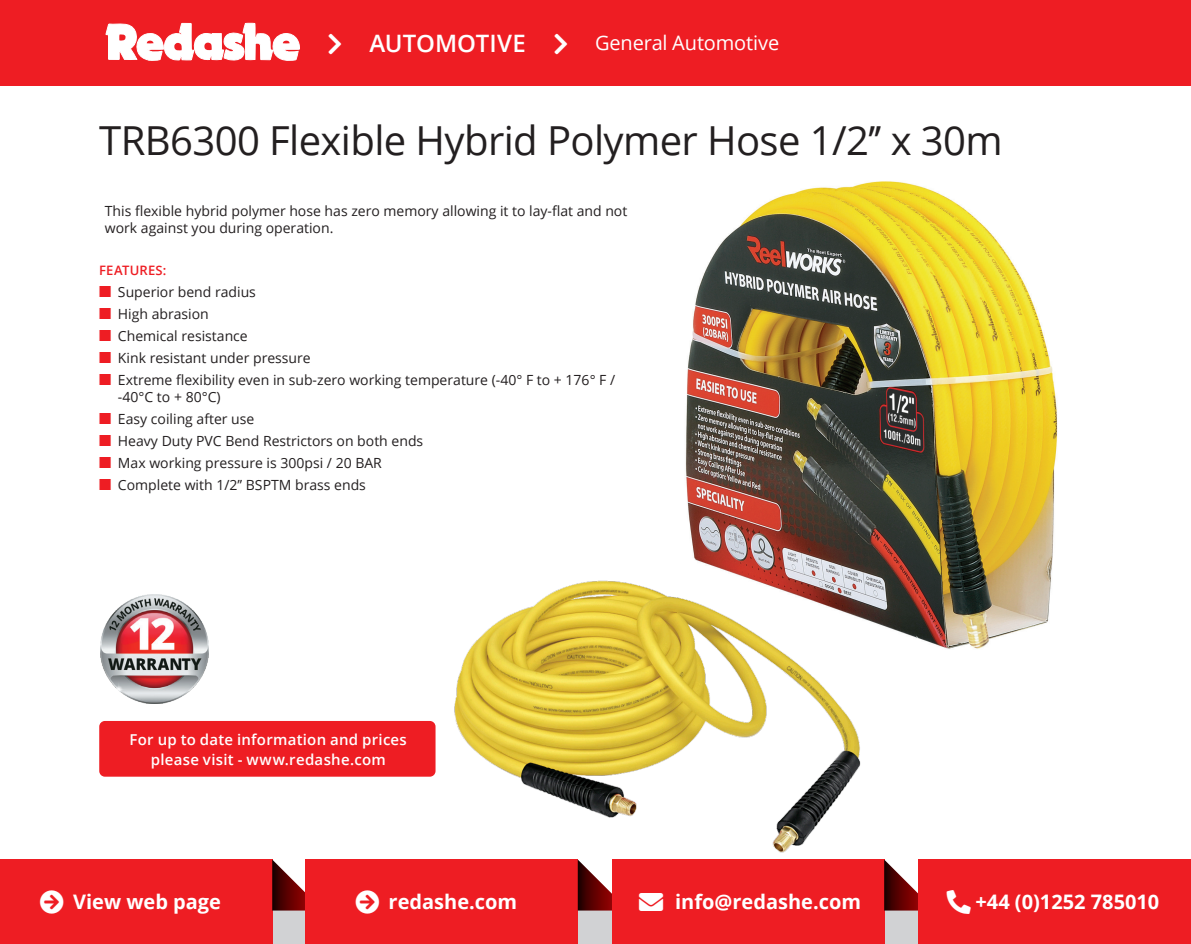
<style>
.page{position:relative;width:1191px;height:944px;background:#fff}
.page>*{position:absolute;margin:0;border:0;box-sizing:border-box;transform-origin:0 0}
.t1{font:40px "Open Sans";letter-spacing:-.015em;color:#231f20}
.t2{font:600 24px "Open Sans";color:#fff}
.t3{font:700 20px "Open Sans";color:#fff}
.t4{font:20px "Open Sans";letter-spacing:-.01em;color:#fff}
.t5{font:600 15px/20px "Open Sans";letter-spacing:.02em;color:#fff;text-align:center}
.t6{font:14px/16.8px "Open Sans";color:#231f20}
.t7{font:600 13px "Open Sans";letter-spacing:.015em;color:#ee1d23}
.s1{color:#ee1d23}
</style>
<div class="page">
<div style="left:0;top:0;width:1191px;height:85px;background:#ee1d23"></div>
<svg style="left:105px;top:22px;width:195px;height:39px"></svg>
<div style="left:0;top:911px;width:1191px;height:33px;background:#d1d2d4"></div>
<div style="left:0;top:859px;width:272px;height:85px;background:#ee1d23"></div>
<svg style="left:272px;top:859px;width:33px;height:52px"></svg>
<div style="left:305px;top:859px;width:273px;height:85px;background:#ee1d23"></div>
<svg style="left:578px;top:870px;width:34px;height:41px"></svg>
<div style="left:612px;top:859px;width:272px;height:85px;background:#ee1d23"></div>
<svg style="left:884px;top:859px;width:34px;height:52px"></svg>
<div style="left:918px;top:859px;width:273px;height:85px;background:#ee1d23"></div>
<img style="left:101px;top:595px;width:108px;height:108px">
<div style="left:99px;top:721px;width:336px;height:56px;background:#ee1d23;border-radius:6px"></div>
<img style="left:685px;top:181px;width:373px;height:468px">
<img style="left:429px;top:560px;width:444px;height:310px">
<h2 class="t2" style="left:369px;top:27px;width:158px">AUTOMOTIVE</h2>
<p class="t4" style="left:595px;top:29px;width:186px">General Automotive</p>
<p class="t1" style="left:99px;top:113px;width:905px">TRB6300 Flexible Hybrid Polymer Hose 1/2’’ x 30m</p>
<p class="t6" style="left:105px;top:202px;width:524px">This flexible hybrid polymer hose has zero memory allowing it to lay-flat and not work against you during operation.</p>
<p class="t7" style="left:99px;top:261px;width:69px">FEATURES:</p>
<p class="t6" style="left:99px;top:283px;width:158px"><span class="s1">■</span> Superior bend radius</p>
<p class="t6" style="left:99px;top:305px;width:111px"><span class="s1">■</span> High abrasion</p>
<p class="t6" style="left:99px;top:327px;width:150px"><span class="s1">■</span> Chemical resistance</p>
<p class="t6" style="left:99px;top:349px;width:213px"><span class="s1">■</span> Kink resistant under pressure</p>
<p class="t6" style="left:118px;top:371px;width:499px;text-indent:-19px"><span class="s1">■</span> Extreme flexibility even in sub-zero working temperature (-40° F to + 176° F / -40°C to + 80°C)</p>
<p class="t6" style="left:99px;top:410px;width:157px"><span class="s1">■</span> Easy coiling after use</p>
<p class="t6" style="left:99px;top:432px;width:325px"><span class="s1">■</span> Heavy Duty PVC Bend Restrictors on both ends</p>
<p class="t6" style="left:99px;top:454px;width:284px"><span class="s1">■</span> Max working pressure is 300psi / 20 BAR</p>
<p class="t6" style="left:99px;top:476px;width:268px"><span class="s1">■</span> Complete with 1/2’’ BSPTM brass ends</p>
<p class="t5" style="left:129px;top:729px;width:279px">For up to date information and prices please visit - www.redashe.com</p>
<h3 class="t3" style="left:40px;top:887px;width:183px">□●▼ View web page</h3>
<h3 class="t3" style="left:355px;top:887px;width:163px">□●▼ redashe.com</h3>
<h3 class="t3" style="left:639px;top:887px;width:223px">■❖●□ info@redashe.com</h3>
<h3 class="t3" style="left:975px;top:887px;width:185px">+44 (0)1252 785010</h3>
</div>
